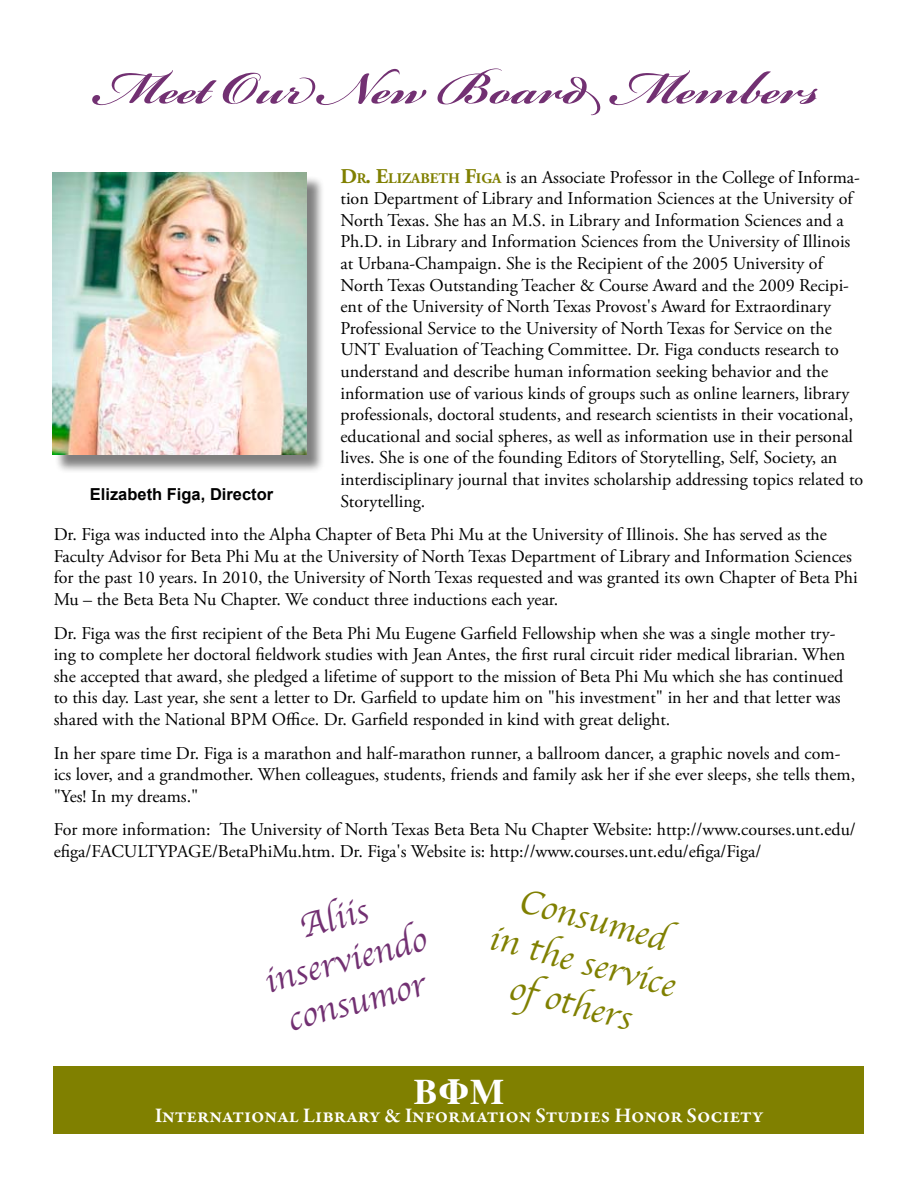
<style>
.page{position:relative;width:918px;height:1188px;background:#fff}
.page>*{position:absolute;margin:0;border:0;box-sizing:border-box;transform-origin:0 0}
.t1{font:700 72px "Bickham Script Pro";color:#723072}
.t2{font:36px/43.2px "Apple Chancery";color:#808000;text-align:center}
.t3{font:36px/43.2px "Apple Chancery";color:#723072;text-align:center}
.t4{font:700 36px "Times";color:#fff}
.t5{font:600 21px "Garamond Premr Pro";letter-spacing:-.005em;color:#fff}
.t6{font:18px/21.6px "Adobe Garamond Pro";color:#000}
.t7{font:700 16.5px "Arial";color:#000}
.s1{font-weight:700;font-size:21px;color:#808000}
.s2{font-weight:700;font-size:14.7px;color:#808000}
</style>
<div class="page">
<div style="left:55px;top:175px;width:277px;height:305px;background:#000;opacity:.5"></div>
<img style="left:52px;top:173px;width:255px;height:282px">
<div style="left:54px;top:1066px;width:810px;height:57px;background:#808000"></div>
<div style="left:54px;top:1077px;width:810px;height:57px;background:#808000"></div>
<h1 class="t1" style="left:95px;top:36px;width:726px">Meet Our New Board Members</h1>
<p class="t6" style="left:341px;top:167px;width:524px"><span class="s1">D</span><span class="s2">R</span><span class="s1">. E</span><span class="s2">LIZABETH</span> <span class="s1">F</span><span class="s2">IGA</span> is an Associate Professor in the College of Informa&shy;tion Department of Library and Information Sciences at the University of North Texas. She has an M.S. in Library and Information Sciences and a Ph.D. in Library and Information Sciences from the University of Illinois at Urbana-Champaign. She is the Recipient of the 2005 University of North Texas Outstanding Teacher &amp; Course Award and the 2009 Recipi&shy;ent of the University of North Texas Provost's Award for Extraordinary Professional Service to the University of North Texas for Service on the UNT Evaluation of Teaching Committee. Dr. Figa conducts research to understand and describe human information seeking behavior and the information use of various kinds of groups such as online learners, library professionals, doctoral students, and research scientists in their vocational, educational and social spheres, as well as information use in their personal lives. She is one of the founding Editors of Storytelling, Self, Society, an interdisciplinary journal that invites scholarship addressing topics related to Storytelling.</p>
<p class="t6" style="left:54px;top:524px;width:806px">Dr. Figa was inducted into the Alpha Chapter of Beta Phi Mu at the University of Illinois. She has served as the Faculty Advisor for Beta Phi Mu at the University of North Texas Department of Library and Information Sciences for the past 10 years. In 2010, the University of North Texas requested and was granted its own Chapter of Beta Phi Mu – the Beta Beta Nu Chapter. We conduct three inductions each year.</p>
<p class="t6" style="left:54px;top:623px;width:793px">Dr. Figa was the first recipient of the Beta Phi Mu Eugene Garfield Fellowship when she was a single mother try&shy;ing to complete her doctoral fieldwork studies with Jean Antes, the first rural circuit rider medical librarian. When she accepted that award, she pledged a lifetime of support to the mission of Beta Phi Mu which she has continued to this day. Last year, she sent a letter to Dr. Garfield to update him on "his investment" in her and that letter was shared with the National BPM Office. Dr. Garfield responded in kind with great delight.</p>
<p class="t6" style="left:54px;top:743px;width:803px">In her spare time Dr. Figa is a marathon and half-marathon runner, a ballroom dancer, a graphic novels and com&shy;ics lover, and a grandmother. When colleagues, students, friends and family ask her if she ever sleeps, she tells them, "Yes! In my dreams."</p>
<p class="t6" style="left:54px;top:820px;width:804px">For more information: The University of North Texas Beta Beta Nu Chapter Website: http://www.courses.unt.edu/ efiga/FACULTYPAGE/BetaPhiMu.htm. Dr. Figa's Website is: http://www.courses.unt.edu/efiga/Figa/</p>
<p class="t7" style="left:90px;top:484px;width:185px">Elizabeth Figa, Director</p>
<h2 class="t3" style="left:248px;top:919px;width:168px;rotate:-15deg">Aliis inserviendo consumor</h2>
<h2 class="t2" style="left:507px;top:874px;width:193px;rotate:15deg">Consumed<br>in the service of others</h2>
<h2 class="t4" style="left:414px;top:1057px;width:92px">BΦM</h2>
<p class="t5" style="left:155px;top:1102px;width:610px">International Library &amp; Information Studies Honor Society</p>
</div>
